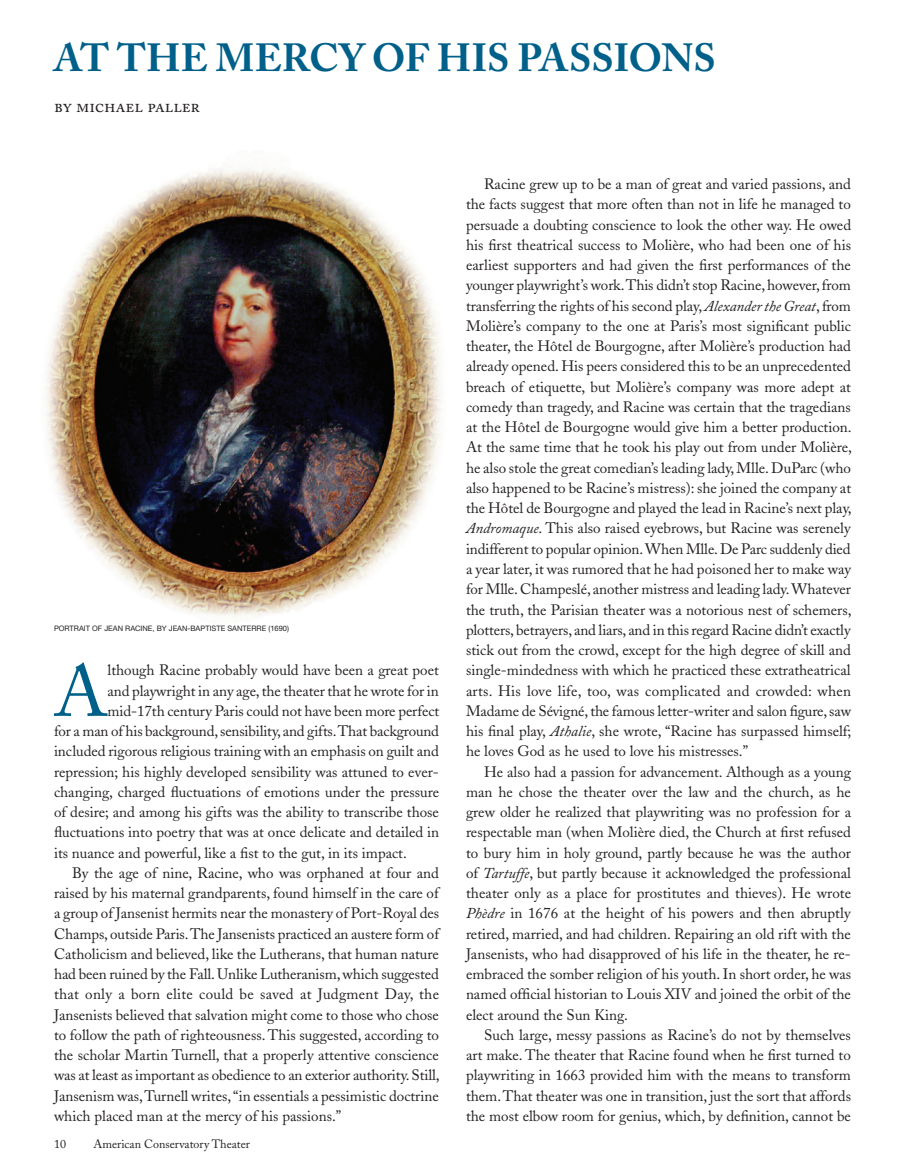
<style>
.page{position:relative;width:905px;height:1175px;background:#fff}
.page>*{position:absolute;margin:0;border:0;box-sizing:border-box;transform-origin:0 0}
.t1{font:72px "Adobe Caslon";color:#01608a}
.t2{font:700 39px "Adobe Caslon";letter-spacing:-.005em;color:#01608a}
.t3{font:18px "Adobe Caslon Regular SC";color:#231f20}
.t4{font:15px/20.2px "Adobe Caslon";color:#231f20;text-align:justify}
.t5{font:15px "Adobe Caslon";letter-spacing:.02em;color:#231f20}
.t6{font:12px "Adobe Caslon";color:#231f20}
.t7{font:7.5px "Helvetica Neue";color:#231f20}
.s1{font-style:italic}
</style>
<div class="page">
<img style="left:46px;top:168px;width:395px;height:449px">
<h2 class="t2" style="left:54px;top:42px;width:663px">AT THE MERCY OF HIS PASSIONS</h2>
<p class="t3" style="left:54px;top:95px;width:147px">by michael paller</p>
<p class="t7" style="left:54px;top:623px;width:236px">PORTRAIT OF JEAN RACINE, BY JEAN-BAPTISTE SANTERRE (1690)</p>
<h1 class="t1" style="left:54px;top:664px;width:55px">A</h1>
<p class="t4" style="left:107px;top:661px;width:333px">lthough Racine probably would have been a great poet</p>
<p class="t4" style="left:107px;top:682px;width:333px">and playwright in any age, the theater that he wrote for in</p>
<p class="t4" style="left:107px;top:702px;width:333px">mid-17th century Paris could not have been more perfect</p>
<p class="t4" style="left:54px;top:722px;width:386px">for a man of his background, sensibility, and gifts. That background</p>
<p class="t4" style="left:54px;top:742px;width:386px">included rigorous religious training with an emphasis on guilt and</p>
<p class="t4" style="left:54px;top:763px;width:386px">repression; his highly developed sensibility was attuned to ever-</p>
<p class="t4" style="left:54px;top:783px;width:386px">changing, charged fluctuations of emotions under the pressure</p>
<p class="t4" style="left:54px;top:803px;width:386px">of desire; and among his gifts was the ability to transcribe those</p>
<p class="t4" style="left:54px;top:823px;width:386px">fluctuations into poetry that was at once delicate and detailed in</p>
<p class="t4" style="left:54px;top:844px;width:354px">its nuance and powerful, like a fist to the gut, in its impact.</p>
<p class="t4" style="left:72px;top:864px;width:368px">By the age of nine, Racine, who was orphaned at four and</p>
<p class="t4" style="left:54px;top:884px;width:386px">raised by his maternal grandparents, found himself in the care of</p>
<p class="t4" style="left:54px;top:904px;width:387px">a group of Jansenist hermits near the monastery of Port-Royal des</p>
<p class="t4" style="left:54px;top:925px;width:386px">Champs, outside Paris. The Jansenists practiced an austere form of</p>
<p class="t4" style="left:54px;top:945px;width:386px">Catholicism and believed, like the Lutherans, that human nature</p>
<p class="t4" style="left:54px;top:965px;width:386px">had been ruined by the Fall. Unlike Lutheranism, which suggested</p>
<p class="t5" style="left:54px;top:988px;width:386px">that only a born elite could be saved at Judgment Day, the</p>
<p class="t4" style="left:54px;top:1006px;width:386px">Jansenists believed that salvation might come to those who chose</p>
<p class="t4" style="left:54px;top:1026px;width:386px">to follow the path of righteousness. This suggested, according to</p>
<p class="t4" style="left:54px;top:1046px;width:386px">the scholar Martin Turnell, that a properly attentive conscience</p>
<p class="t4" style="left:54px;top:1066px;width:387px">was at least as important as obedience to an exterior authority. Still,</p>
<p class="t4" style="left:54px;top:1087px;width:386px">Jansenism was, Turnell writes, “in essentials a pessimistic doctrine</p>
<p class="t4" style="left:54px;top:1107px;width:289px">which placed man at the mercy of his passions.”</p>
<p class="t6" style="left:54px;top:1139px;width:13px">10</p>
<p class="t6" style="left:93px;top:1139px;width:158px">American Conservatory Theater</p>
<p class="t4" style="left:466px;top:175px;width:387px;text-indent:18px">Racine grew up to be a man of great and varied passions, and the facts suggest that more often than not in life he managed to persuade a doubting conscience to look the other way. He owed his first theatrical success to Molière, who had been one of his earliest supporters and had given the first performances of the younger playwright’s work. This didn’t stop Racine, however, from transferring the rights of his second play, <span class="s1">Alexander the Great</span>, from Molière’s company to the one at Paris’s most significant public theater, the Hôtel de Bourgogne, after Molière’s production had already opened. His peers considered this to be an unprecedented breach of etiquette, but Molière’s company was more adept at comedy than tragedy, and Racine was certain that the tragedians at the Hôtel de Bourgogne would give him a better production.<br>At the same time that he took his play out from under Molière, he also stole the great comedian’s leading lady, Mlle. DuParc (who also happened to be Racine’s mistress): she joined the company at the Hôtel de Bourgogne and played the lead in Racine’s next play, <span class="s1">Andromaque</span>. This also raised eyebrows, but Racine was serenely indifferent to popular opinion. When Mlle. De Parc suddenly died a year later, it was rumored that he had poisoned her to make way for Mlle. Champeslé, another mistress and leading lady. Whatever the truth, the Parisian theater was a notorious nest of schemers, plotters, betrayers, and liars, and in this regard Racine didn’t exactly stick out from the crowd, except for the high degree of skill and single-mindedness with which he practiced these extratheatrical arts. His love life, too, was complicated and crowded: when Madame de Sévigné, the famous letter-writer and salon figure, saw his final play, <span class="s1">Athalie</span>, she wrote, “Racine has surpassed himself; he loves God as he used to love his mistresses.”</p>
<p class="t4" style="left:466px;top:763px;width:386px;text-indent:18px">He also had a passion for advancement. Although as a young man he chose the theater over the law and the church, as he grew older he realized that playwriting was no profession for a respectable man (when Molière died, the Church at first refused to bury him in holy ground, partly because he was the author of <span class="s1">Tartuffe</span>, but partly because it acknowledged the professional theater only as a place for prostitutes and thieves). He wrote <span class="s1">Phèdre</span> in 1676 at the height of his powers and then abruptly retired, married, and had children. Repairing an old rift with the Jansenists, who had disapproved of his life in the theater, he re&shy;embraced the somber religion of his youth. In short order, he was named official historian to Louis XIV and joined the orbit of the elect around the Sun King.</p>
<p class="t4" style="left:466px;top:1026px;width:386px;text-indent:18px">Such large, messy passions as Racine’s do not by themselves art make. The theater that Racine found when he first turned to playwriting in 1663 provided him with the means to transform them. That theater was one in transition, just the sort that affords the most elbow room for genius, which, by definition, cannot be</p>
</div>
